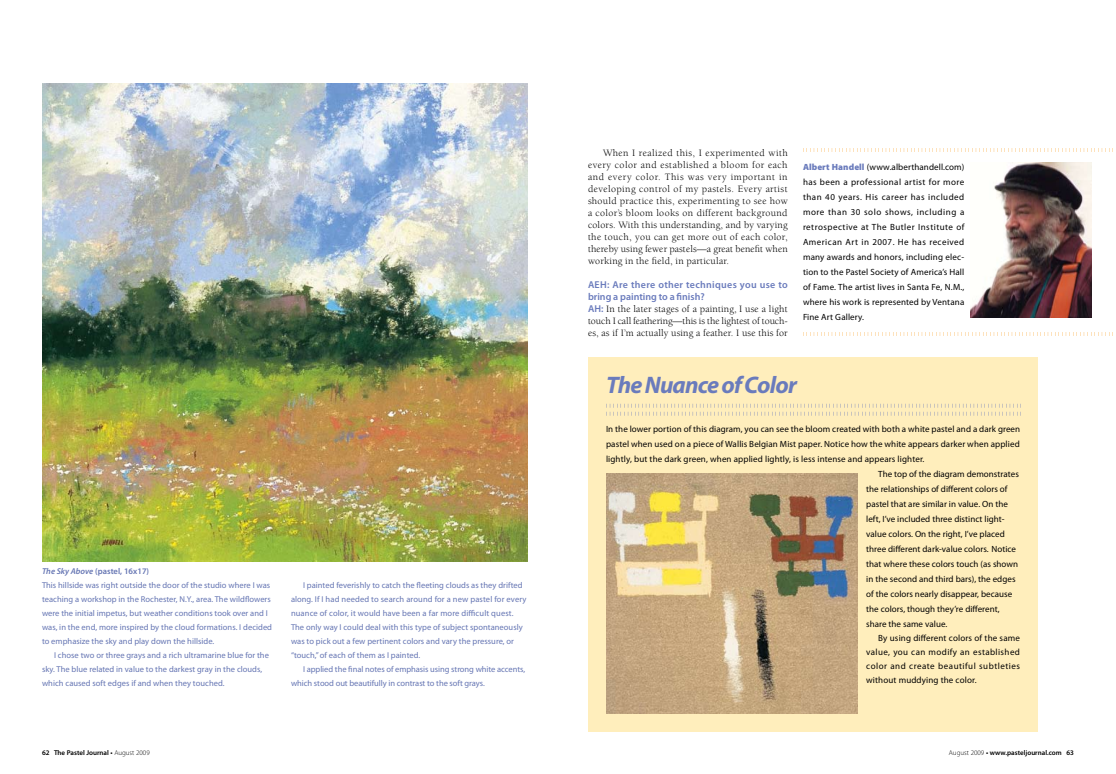
<style>
.page{position:relative;width:1116px;height:774px;background:#fff}
.page>*{position:absolute;margin:0;border:0;box-sizing:border-box;transform-origin:0 0}
.t1{font:italic 700 24px "Myriad Pro";letter-spacing:-.035em;color:#6a7bbc}
.t2{font:10px/12px "Berkeley Std";letter-spacing:.01em;color:#000;text-align:justify}
.t3{font:600 10px/12px "Myriad Pro";letter-spacing:.025em;color:#6a7bbc}
.t4{font:9px/15px "Myriad Pro";letter-spacing:.005em;color:#000;text-align:justify}
.t5{font:8.5px/14px "Myriad Pro";letter-spacing:.005em;color:#6575b3}
.t6{font:600 8.5px "Myriad Pro";letter-spacing:.005em;color:#6575b3}
.t7{font:600 7px "Myriad Pro";color:#000}
.s1{font-style:italic}
.s2{font-weight:300}
.s3{font-family:"Myriad Pro";font-weight:600;color:#6a7bbc}
.s4{font-weight:900;color:#6a7bbc}
</style>
<div class="page">
<img style="left:42px;top:83px;width:486px;height:479px">
<div style="left:588px;top:357px;width:450px;height:374px;background:#ffeebc"></div>
<svg style="left:606px;top:404px;width:415px;height:12px"></svg>
<img style="left:606px;top:473px;width:251px;height:241px">
<svg style="left:803px;top:148px;width:310px;height:4px"></svg>
<svg style="left:803px;top:332px;width:310px;height:4px"></svg>
<img style="left:970px;top:163px;width:122px;height:155px">
<p class="t6" style="left:42px;top:566px;width:109px"><span class="s1">The Sky Above</span> (pastel, 16x17)</p>
<p class="t5" style="left:42px;top:578px;width:232px">This hillside was right outside the door of the studio where I was teaching a workshop in the Rochester, N.Y., area. The wildflowers were the initial impetus, but weather conditions took over and I was, in the end, more inspired by the cloud formations. I decided to emphasize the sky and play down the hillside.</p>
<p class="t5" style="left:42px;top:648px;width:228px;text-indent:12px">I chose two or three grays and a rich ultramarine blue for the sky. The blue related in value to the darkest gray in the clouds, which caused soft edges if and when they touched.</p>
<p class="t5" style="left:291px;top:578px;width:237px;text-indent:12px">I painted feverishly to catch the fleeting clouds as they drifted along. If I had needed to search around for a new pastel for every nuance of color, it would have been a far more difficult quest.<br>The only way I could deal with this type of subject spontaneously was to pick out a few pertinent colors and vary the pressure, or “touch,” of each of them as I painted.</p>
<p class="t5" style="left:291px;top:662px;width:236px;text-indent:12px">I applied the final notes of emphasis using strong white accents, which stood out beautifully in contrast to the soft grays.</p>
<p class="t7" style="left:42px;top:748px;width:109px">62 The Pastel Journal • <span class="s2">August 2009</span></p>
<p class="t2" style="left:588px;top:147px;width:201px;text-indent:15px">When I realized this, I experimented with every color and established a bloom for each and every color. This was very important in developing control of my pastels. Every artist should practice this, experimenting to see how a color’s bloom looks on different background colors. With this understanding, and by varying the touch, you can get more out of each color, thereby using fewer pastels—a great benefit when working in the field, in particular.</p>
<p class="t3" style="left:588px;top:278px;width:201px">AEH: Are there other techniques you use to bring a painting to a finish?</p>
<p class="t2" style="left:588px;top:303px;width:201px"><span class="s3">AH:</span> In the later stages of a painting, I use a light touch I call feathering—this is the lightest of touch&shy;es, as if I’m actually using a feather. I use this for</p>
<p class="t4" style="left:803px;top:159px;width:163px"><span class="s4">Albert Handell</span> (www.alberthandell.com) has been a professional artist for more than 40 years. His career has included more than 30 solo shows, including a retrospective at The Butler Institute of American Art in 2007. He has received many awards and honors, including elec&shy;tion to the Pastel Society of America’s Hall of Fame. The artist lives in Santa Fe, N.M., where his work is represented by Ventana Fine Art Gallery.</p>
<h1 class="t1" style="left:606px;top:369px;width:192px">The Nuance of Color</h1>
<p class="t4" style="left:606px;top:421px;width:416px">In the lower portion of this diagram, you can see the bloom created with both a white pastel and a dark green</p>
<p class="t4" style="left:606px;top:436px;width:415px">pastel when used on a piece of Wallis Belgian Mist paper. Notice how the white appears darker when applied</p>
<p class="t4" style="left:606px;top:451px;width:320px">lightly, but the dark green, when applied lightly, is less intense and appears lighter.</p>
<p class="t4" style="left:878px;top:466px;width:142px">The top of the diagram demonstrates</p>
<p class="t4" style="left:866px;top:481px;width:143px">the relationships of different colors of</p>
<p class="t4" style="left:866px;top:496px;width:143px">pastel that are similar in value. On the</p>
<p class="t4" style="left:866px;top:511px;width:140px">left, I’ve included three distinct light-</p>
<p class="t4" style="left:866px;top:526px;width:140px">value colors. On the right, I’ve placed</p>
<p class="t4" style="left:866px;top:541px;width:151px">three different dark-value colors. Notice</p>
<p class="t4" style="left:866px;top:556px;width:153px">that where these colors touch (as shown</p>
<p class="t4" style="left:866px;top:571px;width:151px">in the second and third bars), the edges</p>
<p class="t4" style="left:866px;top:586px;width:148px">of the colors nearly disappear, because</p>
<p class="t4" style="left:866px;top:601px;width:135px">the colors, though they’re different,</p>
<p class="t4" style="left:866px;top:616px;width:83px">share the same value.</p>
<p class="t4" style="left:866px;top:631px;width:155px;line-height:14px;text-indent:12px">By using different colors of the same value, you can modify an established color and create beautiful subtleties without muddying the color.</p>
<p class="t7" style="left:949px;top:748px;width:127px"><span class="s2">August 2009</span> • www.pasteljournal.com 63</p>
</div>
